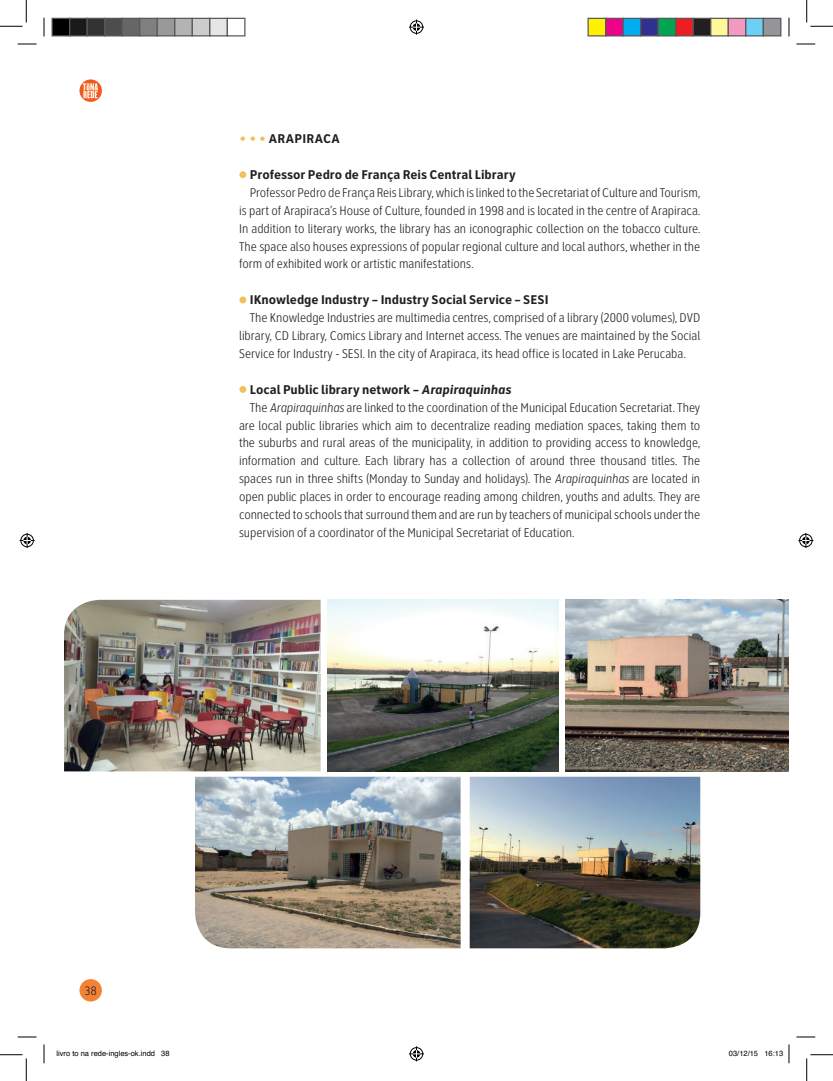
<style>
.page{position:relative;width:833px;height:1081px;background:#fff}
.page>*{position:absolute;margin:0;border:0;box-sizing:border-box;transform-origin:0 0}
.t1{font:300 13.12px "Clearview Text Cond";letter-spacing:-.005em;color:#231f20}
.t2{font:700 13.12px "Clearview Text Cond";letter-spacing:-.005em;color:#231f20}
.t3{font:700 13.12px "Clearview Text Cond";letter-spacing:.02em;color:#231f20}
.t4{font:300 12.62px "Clearview Text Cond";color:#231f20}
.t5{font:7.5px "Helvetica";color:#000}
.s1{color:#f2c058}
.s2{font-style:italic}
</style>
<div class="page">
<div style="left:79px;top:978px;width:23px;height:23px;background:#f48235;border-radius:50%"></div>
<svg style="left:79px;top:79px;width:23px;height:23px"></svg>
<svg style="left:83px;top:83px;width:15px;height:15px"></svg>
<div style="left:239px;top:171px;width:7px;height:7px;border:2px solid #f2c058;border-radius:50%"></div>
<div style="left:239px;top:296px;width:7px;height:7px;border:2px solid #f2c058;border-radius:50%"></div>
<div style="left:239px;top:386px;width:7px;height:6px;border:2px solid #f2c058;border-radius:50%"></div>
<img style="left:327px;top:599px;width:231px;height:172px">
<img style="left:64px;top:599px;width:256px;height:172px">
<img style="left:565px;top:599px;width:223px;height:172px">
<img style="left:195px;top:776px;width:265px;height:172px">
<img style="left:469px;top:776px;width:230px;height:172px">
<svg style="left:18px;top:43px;width:18px;height:2px"></svg>
<svg style="left:796px;top:43px;width:18px;height:2px"></svg>
<svg style="left:18px;top:1036px;width:18px;height:1px"></svg>
<svg style="left:796px;top:1036px;width:18px;height:1px"></svg>
<svg style="left:43px;top:18px;width:2px;height:18px"></svg>
<svg style="left:43px;top:1044px;width:2px;height:18px"></svg>
<svg style="left:788px;top:18px;width:1px;height:18px"></svg>
<svg style="left:0;top:0;width:27px;height:27px"></svg>
<svg style="left:0;top:1054px;width:27px;height:26px"></svg>
<svg style="left:806px;top:0;width:26px;height:27px"></svg>
<svg style="left:806px;top:1054px;width:26px;height:26px"></svg>
<svg style="left:409px;top:20px;width:15px;height:15px"></svg>
<svg style="left:409px;top:1046px;width:15px;height:14px"></svg>
<svg style="left:20px;top:533px;width:15px;height:15px"></svg>
<svg style="left:798px;top:533px;width:14px;height:15px"></svg>
<div style="left:52px;top:18px;width:18px;height:18px;background:#000"></div>
<div style="left:51px;top:18px;width:19px;height:18px;border:1px solid #595959"></div>
<div style="left:70px;top:18px;width:17px;height:18px;background:#1a1a1a"></div>
<div style="left:69px;top:18px;width:19px;height:18px;border:1px solid #595959"></div>
<div style="left:87px;top:18px;width:18px;height:18px;background:#333"></div>
<div style="left:86px;top:18px;width:19px;height:18px;border:1px solid #595959"></div>
<div style="left:105px;top:18px;width:17px;height:18px;background:#4d4d4d"></div>
<div style="left:104px;top:18px;width:19px;height:18px;border:1px solid #595959"></div>
<div style="left:122px;top:18px;width:18px;height:18px;background:#666"></div>
<div style="left:121px;top:18px;width:19px;height:18px;border:1px solid #595959"></div>
<div style="left:140px;top:18px;width:17px;height:18px;background:#808080"></div>
<div style="left:139px;top:18px;width:19px;height:18px;border:1px solid #595959"></div>
<div style="left:157px;top:18px;width:18px;height:18px;background:#999"></div>
<div style="left:156px;top:18px;width:19px;height:18px;border:1px solid #595959"></div>
<div style="left:175px;top:18px;width:17px;height:18px;background:#b3b3b3"></div>
<div style="left:174px;top:18px;width:19px;height:18px;border:1px solid #595959"></div>
<div style="left:192px;top:18px;width:18px;height:18px;background:#ccc"></div>
<div style="left:191px;top:18px;width:19px;height:18px;border:1px solid #595959"></div>
<div style="left:210px;top:18px;width:17px;height:18px;background:#e6e6e6"></div>
<div style="left:209px;top:18px;width:19px;height:18px;border:1px solid #595959"></div>
<div style="left:226px;top:18px;width:19px;height:18px;border:1px solid #595959"></div>
<div style="left:587px;top:18px;width:18px;height:18px;background:#fff101"></div>
<div style="left:587px;top:18px;width:19px;height:18px;border:1px solid #595959"></div>
<div style="left:605px;top:18px;width:17px;height:18px;background:#ed028c"></div>
<div style="left:604px;top:18px;width:19px;height:18px;border:1px solid #595959"></div>
<div style="left:622px;top:18px;width:18px;height:18px;background:#00aeef"></div>
<div style="left:622px;top:18px;width:19px;height:18px;border:1px solid #595959"></div>
<div style="left:640px;top:18px;width:17px;height:18px;background:#2e3092"></div>
<div style="left:639px;top:18px;width:19px;height:18px;border:1px solid #595959"></div>
<div style="left:657px;top:18px;width:18px;height:18px;background:#00a54f"></div>
<div style="left:657px;top:18px;width:19px;height:18px;border:1px solid #595959"></div>
<div style="left:675px;top:18px;width:17px;height:18px;background:#ee1d23"></div>
<div style="left:674px;top:18px;width:19px;height:18px;border:1px solid #595959"></div>
<div style="left:692px;top:18px;width:18px;height:18px;background:#231f20"></div>
<div style="left:692px;top:18px;width:19px;height:18px;border:1px solid #595959"></div>
<div style="left:710px;top:18px;width:17px;height:18px;background:#fff79a"></div>
<div style="left:709px;top:18px;width:19px;height:18px;border:1px solid #595959"></div>
<div style="left:727px;top:18px;width:18px;height:18px;background:#f499c2"></div>
<div style="left:727px;top:18px;width:19px;height:18px;border:1px solid #595959"></div>
<div style="left:745px;top:18px;width:17px;height:18px;background:#6bcff6"></div>
<div style="left:744px;top:18px;width:19px;height:18px;border:1px solid #595959"></div>
<div style="left:762px;top:18px;width:18px;height:18px;background:#939598"></div>
<div style="left:762px;top:18px;width:19px;height:18px;border:1px solid #595959"></div>
<svg style="left:788px;top:1044px;width:1px;height:18px"></svg>
<p class="t3" style="left:239px;top:131px;width:102px"><span class="s1">• • •</span> ARAPIRACA</p>
<p class="t2" style="left:239px;top:167px;width:278px"><span class="s1">•</span> Professor Pedro de França Reis Central Library</p>
<p class="t1" style="left:249px;top:185px;width:451px">Professor Pedro de França Reis Library, which is linked to the Secretariat of Culture and Tourism,</p>
<p class="t1" style="left:239px;top:203px;width:462px">is part of Arapiraca’s House of Culture, founded in 1998 and is located in the centre of Arapiraca.</p>
<p class="t1" style="left:239px;top:221px;width:462px">In addition to literary works, the library has an iconographic collection on the tobacco culture.</p>
<p class="t1" style="left:239px;top:239px;width:462px">The space also houses expressions of popular regional culture and local authors, whether in the</p>
<p class="t1" style="left:239px;top:257px;width:236px">form of exhibited work or artistic manifestations.</p>
<p class="t2" style="left:239px;top:292px;width:311px"><span class="s1">•</span> IKnowledge Industry – Industry Social Service – SESI</p>
<p class="t1" style="left:249px;top:311px;width:452px">The Knowledge Industries are multimedia centres, comprised of a library (2000 volumes), DVD</p>
<p class="t1" style="left:239px;top:328px;width:462px">library, CD Library, Comics Library and Internet access. The venues are maintained by the Social</p>
<p class="t1" style="left:239px;top:346px;width:448px">Service for Industry - SESI. In the city of Arapiraca, its head office is located in Lake Perucaba.</p>
<p class="t2" style="left:239px;top:381px;width:273px"><span class="s1">•</span> Local Public library network – <span class="s2">Arapiraquinhas</span></p>
<p class="t1" style="left:249px;top:400px;width:451px">The <span class="s2">Arapiraquinhas</span> are linked to the coordination of the Municipal Education Secretariat. They</p>
<p class="t1" style="left:239px;top:418px;width:462px">are local public libraries which aim to decentralize reading mediation spaces, taking them to</p>
<p class="t1" style="left:239px;top:436px;width:462px">the suburbs and rural areas of the municipality, in addition to providing access to knowledge,</p>
<p class="t1" style="left:239px;top:454px;width:462px">information and culture. Each library has a collection of around three thousand titles. The</p>
<p class="t1" style="left:239px;top:471px;width:462px">spaces run in three shifts (Monday to Sunday and holidays). The <span class="s2">Arapiraquinhas</span> are located in</p>
<p class="t1" style="left:239px;top:489px;width:462px">open public places in order to encourage reading among children, youths and adults. They are</p>
<p class="t1" style="left:239px;top:507px;width:462px">connected to schools that surround them and are run by teachers of municipal schools under the</p>
<p class="t1" style="left:239px;top:525px;width:336px">supervision of a coordinator of the Municipal Secretariat of Education.</p>
<p class="t4" style="left:85px;top:983px;width:14px">38</p>
<p class="t5" style="left:56px;top:1046px;width:114px">livro to na rede-ingles-ok.indd 38</p>
<p class="t5" style="left:728px;top:1046px;width:56px">03/12/15 16:13</p>
</div>
